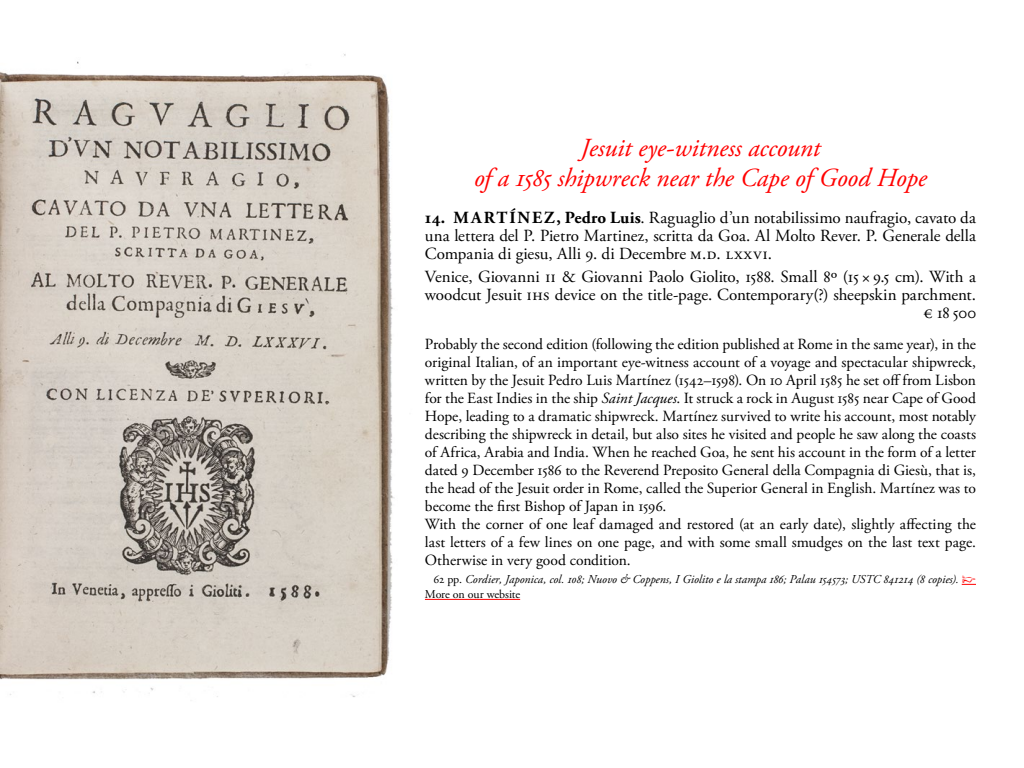
<style>
.page{position:relative;width:1024px;height:768px;background:#fff}
.page>*{position:absolute;margin:0;border:0;box-sizing:border-box;transform-origin:0 0}
.t1{font:italic 26px/30px "Adobe Garamond Pro";letter-spacing:-.005em;color:#f00;text-align:center}
.t2{font:17px/18px "Adobe Garamond Pro";letter-spacing:-.005em;color:#000;text-align:justify}
.t3{font:15.5px/18px "Adobe Garamond Pro";letter-spacing:-.005em;color:#000}
.t4{font:italic 12px/15px "Adobe Garamond Pro";color:#000}
.s1{font-weight:700}
.s2{font-style:italic}
.s3{font-style:normal}
.s4{font-family:"IM FELL English PRO Roman";font-style:normal;color:#f00}
</style>
<div class="page">
<svg style="left:962px;top:584px;width:14px;height:1px"></svg>
<hr style="left:425px;top:599px;width:95px;height:1px;background:#f00">
<img style="left:0;top:54px;width:395px;height:643px">
<h1 class="t1" style="left:474px;top:133px;width:454px">Jesuit eye-witness account<br>of a 1585 shipwreck near the Cape of Good Hope</h1>
<p class="t2" style="left:425px;top:209px;width:553px"><span class="s1">14. M A RTÍNEZ , Pedro Luis</span>. Raguaglio d’un notabilissimo naufragio, cavato da una lettera del P. Pietro Martinez, scritta da Goa. Al Molto Rever. P. Generale della Compania di giesu, Alli 9. di Decembre M.D. LXXVI.</p>
<p class="t2" style="left:425px;top:268px;width:553px;text-align:right">Venice, Giovanni II &amp; Giovanni Paolo Giolito, 1588. Small 8º (15 × 9.5 cm). With a woodcut Jesuit IHS device on the title-page. Contemporary(?) sheepskin parchment. € 18 500</p>
<p class="t3" style="left:425px;top:336px;width:553px">Probably the second edition (following the edition published at Rome in the same year), in the original Italian, of an important eye-witness account of a voyage and spectacular shipwreck, written by the Jesuit Pedro Luis Martínez (1542–1598). On 10 April 1585 he set off from Lisbon for the East Indies in the ship <span class="s2">Saint Jacques</span>. It struck a rock in August 1585 near Cape of Good Hope, leading to a dramatic shipwreck. Martínez survived to write his account, most notably describing the shipwreck in detail, but also sites he visited and people he saw along the coasts of Africa, Arabia and India. When he reached Goa, he sent his account in the form of a letter dated 9 December 1586 to the Reverend Preposito General della Compagnia di Giesù, that is, the head of the Jesuit order in Rome, called the Superior General in English. Martínez was to become the first Bishop of Japan in 1596.<br>With the corner of one leaf damaged and restored (at an early date), slightly affecting the last letters of a few lines on one page, and with some small smudges on the last text page.<br>Otherwise in very good condition.</p>
<p class="t4" style="left:425px;top:572px;width:553px;text-indent:8px"><span class="s3">62 pp.</span> Cordier, Japonica, col. 108; Nuovo &amp; Coppens, I Giolito e la stampa 186; Palau 154573; USTC 841214 (8 copies). <span class="s4">☞<br></span><span class="s3">More on our website</span></p>
</div>
